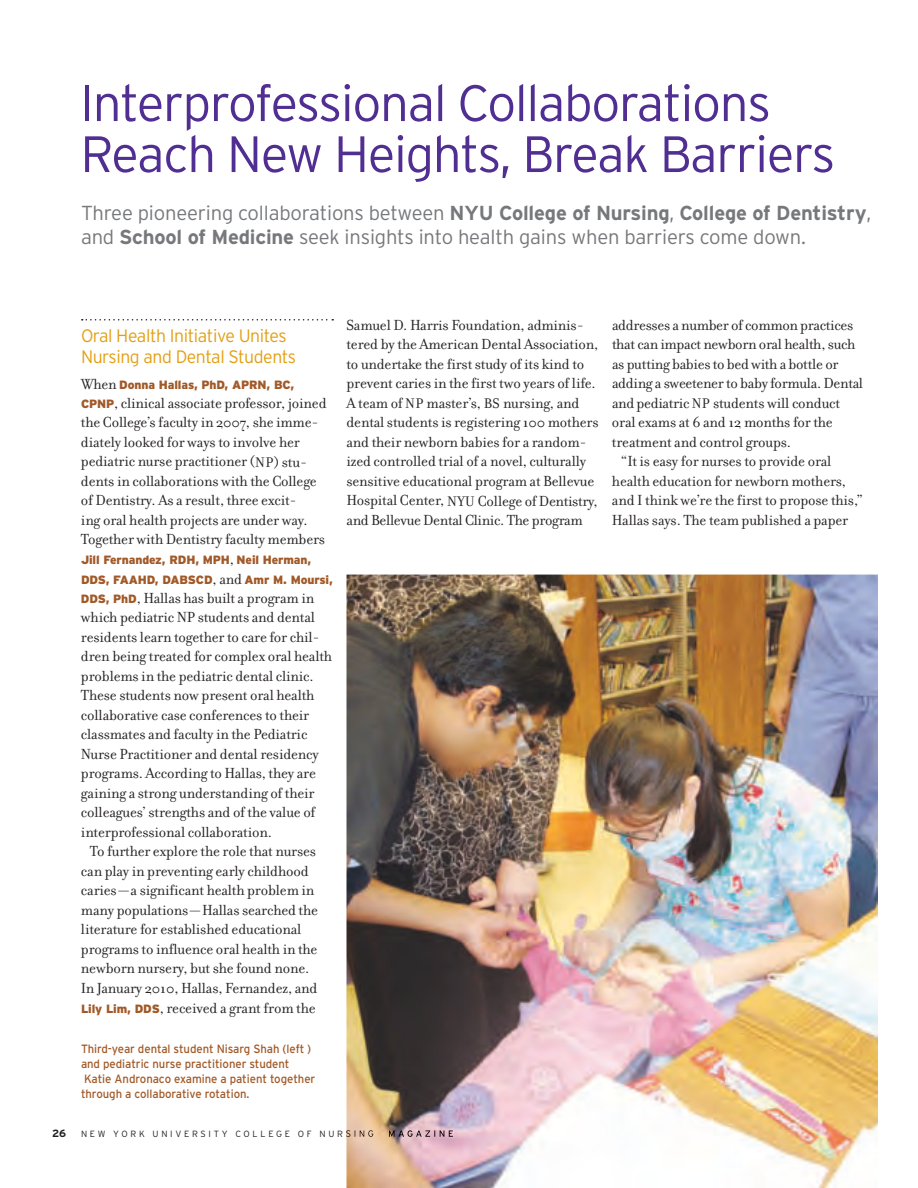
<style>
.page{position:relative;width:918px;height:1188px;background:#fff}
.page>*{position:absolute;margin:0;border:0;box-sizing:border-box;transform-origin:0 0}
.t1{font:300 51px/51px "Interstate";letter-spacing:-.025em;color:#502e92}
.t2{font:300 20.25px/24px "Interstate";letter-spacing:-.01em;color:#76787b}
.t3{font:300 18px/21px "Interstate";letter-spacing:-.025em;color:#e39f13}
.t4{font:15.75px/19.5px "Filosofia";letter-spacing:-.01em;color:#231f20}
.t5{font:12px/15px "Interstate";letter-spacing:-.005em;color:#a15927;scale:.95 1}
.t6{font:900 12px/19.5px "Interstate";letter-spacing:-.01em;color:#a15927}
.t7{font:700 10.5px "Interstate";color:#231f20}
.t8{font:300 9px "Interstate";letter-spacing:.3em;color:#231f20}
.s1{font-weight:700}
.s2{font-family:"Filosofia";font-weight:400;font-size:15.75px;color:#231f20}
.s3{font-family:"Interstate";font-weight:900;font-size:12px;color:#a15927}
.s4{font-size:15px}
</style>
<div class="page">
<svg style="left:82px;top:319px;width:251px;height:2px"></svg>
<img style="left:347px;top:575px;width:531px;height:613px">
<img style="left:347px;top:1130px;width:26px;height:7px">
<img style="left:389px;top:1130px;width:64px;height:7px">
<h1 class="t1" style="left:80px;top:77px;width:757px">Interprofessional Collaborations<br>Reach New Heights, Break Barriers</h1>
<p class="t2" style="left:81px;top:201px;width:792px">Three pioneering collaborations between <span class="s1">NYU College of Nursing</span>, <span class="s1">College of Dentistry</span>, and <span class="s1">School of Medicine</span> seek insights into health gains when barriers come down.</p>
<p class="t3" style="left:81px;top:325px;width:217px">Oral Health Initiative Unites<br>Nursing and Dental Students</p>
<p class="t6" style="left:81px;top:374px;width:215px"><span class="s2">When</span> Donna Hallas, PhD, APRN, BC,</p>
<p class="t4" style="left:81px;top:394px;width:247px"><span class="s3">CPNP</span>, clinical associate professor, joined the College’s faculty in 2007, she imme&shy;diately looked for ways to involve her pediatric nurse practitioner (<span class="s4">NP</span>) stu&shy;dents in collaborations with the College of Dentistry. As a result, three excit-<br>ing oral health projects are under way.<br>Together with Dentistry faculty members</p>
<p class="t6" style="left:81px;top:550px;width:253px">Jill Fernandez, RDH, MPH<span class="s2">,</span> Neil Herman,<br>DDS, FAAHD, DABSCD<span class="s2">, and</span> Amr M. Moursi,</p>
<p class="t4" style="left:81px;top:589px;width:235px"><span class="s3">DDS, PhD</span>, Hallas has built a program in</p>
<p class="t4" style="left:81px;top:608px;width:236px">which pediatric NP students and dental</p>
<p class="t4" style="left:81px;top:628px;width:240px">residents learn together to care for chil-</p>
<p class="t4" style="left:81px;top:647px;width:253px">dren being treated for complex oral health</p>
<p class="t4" style="left:81px;top:667px;width:234px">problems in the pediatric dental clinic.</p>
<p class="t4" style="left:81px;top:686px;width:235px">These students now present oral health</p>
<p class="t4" style="left:81px;top:706px;width:230px">collaborative case conferences to their</p>
<p class="t4" style="left:81px;top:725px;width:228px">classmates and faculty in the Pediatric</p>
<p class="t4" style="left:81px;top:745px;width:239px">Nurse Practitioner and dental residency</p>
<p class="t4" style="left:81px;top:764px;width:236px">programs. According to Hallas, they are</p>
<p class="t4" style="left:81px;top:784px;width:235px">gaining a strong understanding of their</p>
<p class="t4" style="left:81px;top:803px;width:236px">colleagues’ strengths and of the value of</p>
<p class="t4" style="left:81px;top:823px;width:193px">interprofessional collaboration.</p>
<p class="t4" style="left:90px;top:842px;width:227px">To further explore the role that nurses</p>
<p class="t4" style="left:81px;top:862px;width:229px">can play in preventing early childhood</p>
<p class="t4" style="left:81px;top:881px;width:235px">caries—a significant health problem in</p>
<p class="t4" style="left:81px;top:901px;width:239px">many populations—Hallas searched the</p>
<p class="t4" style="left:81px;top:920px;width:222px">literature for established educational</p>
<p class="t4" style="left:81px;top:940px;width:238px">programs to influence oral health in the</p>
<p class="t4" style="left:81px;top:959px;width:230px">newborn nursery, but she found none.</p>
<p class="t4" style="left:81px;top:979px;width:238px">In January 2010, Hallas, Fernandez, and</p>
<p class="t4" style="left:81px;top:998px;width:236px"><span class="s3">Lily Lim, DDS</span>, received a grant from the</p>
<p class="t5" style="left:81px;top:1041px;width:248px">Third-year dental student Nisarg Shah (left ) and pediatric nurse practitioner student Katie Andronaco examine a patient together through a collaborative rotation.</p>
<p class="t4" style="left:346px;top:316px;width:254px">Samuel D. Harris Foundation, adminis&shy;tered by the American Dental Association, to undertake the first study of its kind to prevent caries in the first two years of life.<br>A team of <span class="s4">NP</span> master’s, <span class="s4">BS</span> nursing, and dental students is registering 100 mothers and their newborn babies for a random&shy;ized controlled trial of a novel, culturally sensitive educational program at Bellevue Hospital Center, <span class="s4">NYU</span> College of Dentistry, and Bellevue Dental Clinic. The program</p>
<p class="t7" style="left:52px;top:1127px;width:15px">26</p>
<p class="t8" style="left:81px;top:1129px;width:294px">NEW YORK UNIVERSITY COLLEGE OF NURSING</p>
<p class="t4" style="left:612px;top:316px;width:243px">addresses a number of common practices</p>
<p class="t4" style="left:612px;top:335px;width:245px">that can impact newborn oral health, such</p>
<p class="t4" style="left:612px;top:355px;width:228px">as putting babies to bed with a bottle or</p>
<p class="t4" style="left:612px;top:374px;width:253px">adding a sweetener to baby formula. Dental</p>
<p class="t4" style="left:612px;top:394px;width:230px">and pediatric <span class="s4">NP</span> students will conduct</p>
<p class="t4" style="left:612px;top:413px;width:222px">oral exams at 6 and 12 months for the</p>
<p class="t4" style="left:612px;top:433px;width:181px">treatment and control groups.</p>
<p class="t4" style="left:621px;top:452px;width:212px">“It is easy for nurses to provide oral</p>
<p class="t4" style="left:612px;top:472px;width:236px">health education for newborn mothers,</p>
<p class="t4" style="left:612px;top:491px;width:253px">and I think we’re the first to propose this,”</p>
<p class="t4" style="left:612px;top:511px;width:238px">Hallas says. The team published a paper</p>
</div>
